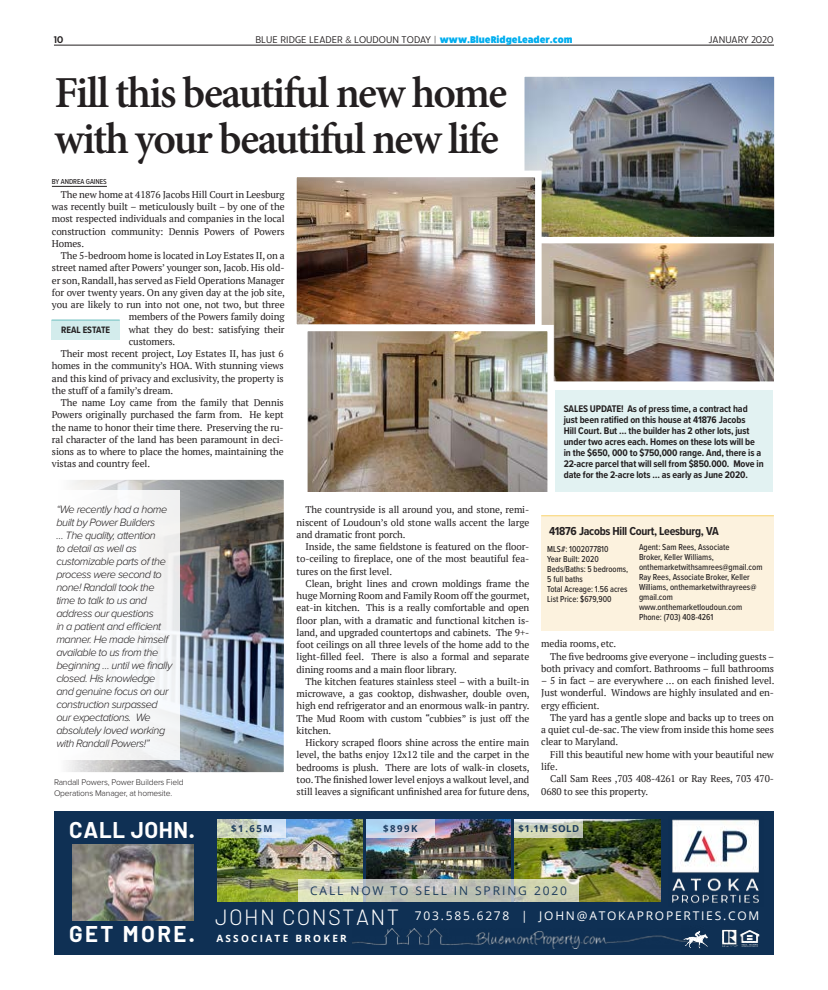
<style>
.page{position:relative;width:828px;height:990px;background:#fff}
.page>*{position:absolute;margin:0;border:0;box-sizing:border-box;transform-origin:0 0}
._1-Headline{font:600 44.3px/46.4px "Minion Pro";letter-spacing:-.04em;color:#231f20}
.t1{font:700 22.2px "Barlow";letter-spacing:.03em;color:#fff}
.t2{font:300 22px "Barlow";letter-spacing:.06em;color:#fff}
.t3{font:12px "Open Sans";letter-spacing:.15em;color:#fff}
.Sidebar_headline{font:700 12px "Proxima Nova Cond";letter-spacing:-.02em;color:#231f20}
.t4{font:12px "Open Sans";letter-spacing:.16em;color:#0f3054}
.t5{font:italic 300 11px/13px "Proxima Nova";letter-spacing:-.04em;color:#231f20}
.Sidebar_body_text{font:700 10px/11px "Proxima Nova Cond";letter-spacing:-.01em;color:#231f20}
.t6{font:10px "Ruck Sack";letter-spacing:.01em;color:#231f20}
.t7{font:700 10px "Open Sans";letter-spacing:.225em;color:#fff}
.t8{font:600 10px "Ruck Sack";color:#231f20}
._3-Body{font:9.8px/12.2px "PT Serif";letter-spacing:-.01em;color:#231f20;text-align:justify}
.t9{font:700 9.6px "Open Sans";letter-spacing:.16em;color:#0f3054}
.t10{font:700 9.6px "Proxima Nova Cond";color:#231f20}
.Sidebar_body_text-2{font:500 9px/10px "Proxima Nova Cond";color:#231f20}
.Sidebar_body_text-3{font:500 9px/10px "Proxima Nova Cond";color:#231f20;scale:.95 1}
._7-Caption{font:300 8.5px/10.2px "Proxima Nova";letter-spacing:-.02em;color:#231f20}
._2-Byline-new{font:500 7.5px "Proxima Nova Cond";letter-spacing:-.01em;color:#231f20}
.s1{font-family:"Proxima Nova";font-weight:300}
.s2{font-weight:900}
.s3{font-weight:900;color:#00aeef}
</style>
<div class="page">
<div style="left:54px;top:811px;width:720px;height:144px;background:#0f3054"></div>
<img style="left:672px;top:819px;width:87px;height:85px">
<img style="left:218px;top:819px;width:144px;height:83px">
<img style="left:366px;top:819px;width:145px;height:60px">
<img style="left:515px;top:819px;width:145px;height:83px">
<img style="left:722px;top:929px;width:37px;height:17px">
<img style="left:352px;top:929px;width:329px;height:19px">
<img style="left:681px;top:930px;width:27px;height:19px">
<img style="left:72px;top:844px;width:122px;height:76px">
<svg style="left:218px;top:819px;width:68px;height:18px"></svg>
<svg style="left:366px;top:819px;width:68px;height:18px"></svg>
<svg style="left:514px;top:819px;width:69px;height:18px"></svg>
<svg style="left:298px;top:879px;width:281px;height:23px;background:#c7cab9"></svg>
<hr style="left:52px;top:186px;width:55px;height:1px;background:#231f20">
<div style="left:52px;top:320px;width:68px;height:19px;background:#d3ecec"></div>
<hr style="left:52px;top:320px;width:68px;height:1px;background:#6cbfbf">
<img style="left:542px;top:243px;width:231px;height:138px">
<div style="left:499px;top:222px;width:281px;height:166px;border:6px solid #fff"></div>
<img style="left:525px;top:77px;width:249px;height:159px">
<div style="left:518px;top:70px;width:263px;height:173px;border:6px solid #fff"></div>
<img style="left:298px;top:179px;width:236px;height:144px">
<div style="left:290px;top:171px;width:252px;height:160px;border:7px solid #fff"></div>
<img style="left:308px;top:332px;width:239px;height:159px">
<div style="left:301px;top:325px;width:253px;height:176px;border:6px solid #fff"></div>
<div style="left:541px;top:515px;width:233px;height:116px;background:#fcf2de"></div>
<hr style="left:541px;top:515px;width:233px;height:1px;background:#fad672">
<div style="left:555px;top:390px;width:218px;height:101px;background:#e2f2f2"></div>
<img style="left:66px;top:480px;width:217px;height:292px">
<div style="left:52px;top:473px;width:238px;height:306px;border:6px solid #fff"></div>
<div style="left:50px;top:491px;width:130px;height:269px;background:#fff"></div>
<hr style="left:54px;top:45px;width:720px;height:1px;background:#231f20">
<p class="t8" style="left:54px;top:32px;width:11px">10</p>
<p class="t6" style="left:255px;top:32px;width:318px">BLUE RIDGE LEADER <span class="s1">&amp;</span> LOUDOUN TODAY <span class="s2">|</span> <span class="s3">www.BlueRidgeLeader.com</span></p>
<p class="t6" style="left:709px;top:32px;width:66px">JANUARY 2020</p>
<p class="_1-Headline" style="left:54px;top:69px;width:454px">Fill this beautiful new home with your beautiful new life</p>
<p class="_2-Byline-new" style="left:52px;top:176px;width:56px">BY ANDREA GAINES</p>
<p class="_3-Body" style="left:52px;top:188px;width:234px;text-indent:9px">The new home at 41876 Jacobs Hill Court in Leesburg was recently built – meticulously built – by one of the most respected individuals and companies in the local construction community: Dennis Powers of Powers Homes.</p>
<p class="_3-Body" style="left:61px;top:249px;width:225px">The 5-bedroom home is located in Loy Estates II, on a</p>
<p class="_3-Body" style="left:52px;top:262px;width:234px">street named after Powers’ younger son, Jacob. His old-</p>
<p class="_3-Body" style="left:52px;top:274px;width:234px">er son, Randall, has served as Field Operations Manager</p>
<p class="_3-Body" style="left:52px;top:286px;width:235px">for over twenty years. On any given day at the job site,</p>
<p class="_3-Body" style="left:52px;top:298px;width:234px">you are likely to run into not one, not two, but three</p>
<p class="_3-Body" style="left:129px;top:311px;width:157px">members of the Powers family doing</p>
<p class="_3-Body" style="left:129px;top:323px;width:157px">what they do best: satisfying their</p>
<p class="_3-Body" style="left:129px;top:335px;width:48px">customers.</p>
<p class="_3-Body" style="left:52px;top:347px;width:233px;text-indent:9px">Their most recent project, Loy Estates II, has just 6 homes in the community’s HOA. With stunning views and this kind of privacy and exclusivity, the property is the stuff of a family’s dream.</p>
<p class="_3-Body" style="left:52px;top:396px;width:233px;text-indent:9px">The name Loy came from the family that Dennis Powers originally purchased the farm from. He kept the name to honor their time there. Preserving the ru&shy;ral character of the land has been paramount in deci&shy;sions as to where to place the homes, maintaining the vistas and country feel.</p>
<p class="t10" style="left:61px;top:323px;width:51px">REAL ESTATE</p>
<p class="t5" style="left:56px;top:502px;width:118px">“We recently had a home built by Power Builders<br>… The quality, attention<br>to detail as well as customizable parts of the process were second to none! Randall took the time to talk to us and address our questions<br>in a patient and efficient manner. He made himself available to us from the beginning … until we finally closed. His knowledge and genuine focus on our construction surpassed our expectations. We absolutely loved working with Randall Powers!”</p>
<p class="_7-Caption" style="left:54px;top:777px;width:131px">Randall Powers, Power Builders Field<br>Operations Manager, at homesite.</p>
<p class="_3-Body" style="left:297px;top:504px;width:234px;text-indent:9px">The countryside is all around you, and stone, remi&shy;niscent of Loudoun’s old stone walls accent the large and dramatic front porch.</p>
<p class="_3-Body" style="left:297px;top:540px;width:234px;text-indent:9px">Inside, the same fieldstone is featured on the floor&shy;to-ceiling to fireplace, one of the most beautiful fea&shy;tures on the first level.</p>
<p class="_3-Body" style="left:297px;top:577px;width:235px;text-indent:9px">Clean, bright lines and crown moldings frame the huge Morning Room and Family Room off the gourmet, eat-in kitchen. This is a really comfortable and open floor plan, with a dramatic and functional kitchen is&shy;land, and upgraded countertops and cabinets. The 9+- foot ceilings on all three levels of the home add to the light-filled feel. There is also a formal and separate dining rooms and a main floor library.</p>
<p class="_3-Body" style="left:297px;top:675px;width:235px;text-indent:9px">The kitchen features stainless steel – with a built-in microwave, a gas cooktop, dishwasher, double oven, high end refrigerator and an enormous walk-in pantry.<br>The Mud Room with custom “cubbies” is just off the kitchen.</p>
<p class="_3-Body" style="left:297px;top:736px;width:235px;text-indent:9px">Hickory scraped floors shine across the entire main level, the baths enjoy 12x12 tile and the carpet in the bedrooms is plush. There are lots of walk-in closets, too. The finished lower level enjoys a walkout level, and still leaves a significant unfinished area for future dens,</p>
<p class="Sidebar_body_text" style="left:564px;top:403px;width:201px">SALES UPDATE! As of press time, a contract had just been ratified on this house at 41876 Jacobs<br>Hill Court. But … the builder has 2 other lots, just under two acres each. Homes on these lots will be in the $650, 000 to $750,000 range. And, there is a 22-acre parcel that will sell from $850.000. Move in date for the 2-acre lots … as early as June 2020.</p>
<p class="Sidebar_headline" style="left:549px;top:523px;width:171px">41876 Jacobs Hill Court, Leesburg, VA</p>
<p class="Sidebar_body_text-2" style="left:639px;top:541px;width:125px">Agent: Sam Rees, Associate<br>Broker, Keller Williams, onthemarketwithsamrees@gmail.com<br>Ray Rees, Associate Broker, Keller<br>Williams, onthemarketwithrayrees@ gmail.com www.onthemarketloudoun.com<br>Phone: (703) 408-4261</p>
<p class="Sidebar_body_text-3" style="left:547px;top:543px;width:66px">MLS#: 1002077810</p>
<p class="Sidebar_body_text-3" style="left:547px;top:553px;width:56px">Year Built: 2020</p>
<p class="Sidebar_body_text-3" style="left:547px;top:563px;width:87px">Beds/Baths: 5 bedrooms,<br>5 full baths</p>
<p class="Sidebar_body_text-3" style="left:547px;top:583px;width:86px">Total Acreage: 1.56 acres</p>
<p class="Sidebar_body_text-3" style="left:547px;top:593px;width:69px">List Price: $679,900</p>
<p class="_3-Body" style="left:541px;top:638px;width:77px">media rooms, etc.</p>
<p class="_3-Body" style="left:541px;top:650px;width:235px;text-align:right">The five bedrooms give everyone – including guests – both privacy and comfort. Bathrooms – full bathrooms</p>
<p class="_3-Body" style="left:541px;top:674px;width:235px">– 5 in fact – are everywhere … on each finished level.<br>Just wonderful. Windows are highly insulated and en&shy;ergy efficient.</p>
<p class="_3-Body" style="left:541px;top:711px;width:234px;text-indent:9px">The yard has a gentle slope and backs up to trees on a quiet cul-de-sac. The view from inside this home sees clear to Maryland.</p>
<p class="_3-Body" style="left:541px;top:748px;width:234px;text-indent:9px">Fill this beautiful new home with your beautiful new life.</p>
<p class="_3-Body" style="left:541px;top:772px;width:234px;line-height:12.5px;text-indent:9px">Call Sam Rees ,703 408-4261 or Ray Rees, 703 470-<br>0680 to see this property.</p>
<p class="t1" style="left:69px;top:816px;width:127px">CALL JOHN.</p>
<p class="t1" style="left:69px;top:920px;width:127px">GET MORE.</p>
<p class="t9" style="left:231px;top:822px;width:43px">$1.65M</p>
<p class="t9" style="left:383px;top:822px;width:36px">$899K</p>
<p class="t9" style="left:518px;top:822px;width:62px">$1.1M SOLD</p>
<p class="t4" style="left:310px;top:883px;width:259px">CALL NOW TO SELL IN SPRING 2020</p>
<p class="t2" style="left:215px;top:904px;width:186px">JOHN CONSTANT</p>
<p class="t7" style="left:216px;top:932px;width:132px">ASSOCIATE BROKER</p>
<p class="t3" style="left:415px;top:908px;width:346px">703.585.6278 | JOHN@ATOKAPROPERTIES.COM</p>
</div>
